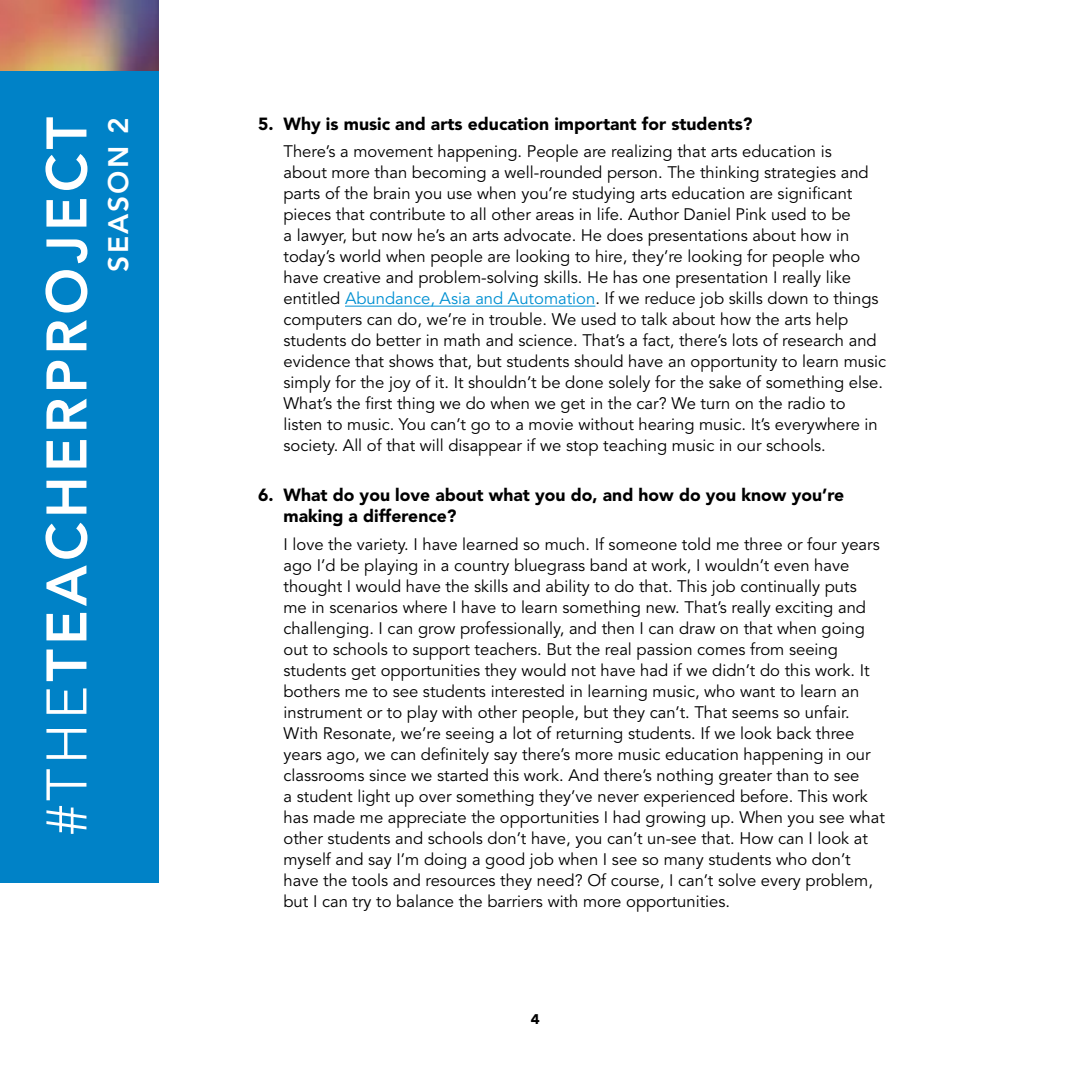
<style>
.page{position:relative;width:1071px;height:1071px;background:#fff}
.page>*{position:absolute;margin:0;border:0;box-sizing:border-box;transform-origin:0 0}
.t1{font:800 56.52px "Avenir LT Std";letter-spacing:.075em;color:#fff}
.t2{font:800 28px "Avenir LT Std";letter-spacing:.075em;color:#fff}
.t3{font:900 17.5px/21px "Avenir LT Std";color:#000}
.t4{font:16.62px/21px "Avenir LT Std";color:#000}
.t5{font:700 14px "Avenir Next";color:#000}
.s1{font-weight:300}
.s2{color:#0090d2}
</style>
<div class="page">
<hr style="left:345px;top:306px;width:250px;height:1px;background:#0090d2">
<div style="left:0;top:71px;width:158px;height:812px;background:#0082c7"></div>
<img style="left:0;top:0;width:158px;height:71px">
<h1 class="t1" style="left:33px;top:835px;width:719px;rotate:-90deg"><span class="s1">#THE</span>TEACHERPROJECT</h1>
<h2 class="t2" style="left:102px;top:272px;width:156px;rotate:-90deg">SEASON 2</h2>
<p class="t3" style="left:258px;top:114px;width:496px">5. Why is music and arts education important for students?</p>
<p class="t4" style="left:284px;top:142px;width:604px">There’s a movement happening. People are realizing that arts education is<br>about more than becoming a well-rounded person. The thinking strategies and parts of the brain you use when you’re studying arts education are significant pieces that contribute to all other areas in life. Author Daniel Pink used to be<br>a lawyer, but now he’s an arts advocate. He does presentations about how in today’s world when people are looking to hire, they’re looking for people who have creative and problem-solving skills. He has one presentation I really like entitled <span class="s2">Abundance, Asia and Automation</span>. If we reduce job skills down to things computers can do, we’re in trouble. We used to talk about how the arts help students do better in math and science. That’s a fact, there’s lots of research and evidence that shows that, but students should have an opportunity to learn music simply for the joy of it. It shouldn’t be done solely for the sake of something else.<br>What’s the first thing we do when we get in the car? We turn on the radio to listen to music. You can’t go to a movie without hearing music. It’s everywhere in society. All of that will disappear if we stop teaching music in our schools.</p>
<p class="t3" style="left:284px;top:485px;width:562px;text-indent:-25px">6. What do you love about what you do, and how do you know you’re making a difference?</p>
<p class="t4" style="left:284px;top:534px;width:603px">I love the variety. I have learned so much. If someone told me three or four years ago I’d be playing in a country bluegrass band at work, I wouldn’t even have thought I would have the skills and ability to do that. This job continually puts<br>me in scenarios where I have to learn something new. That’s really exciting and challenging. I can grow professionally, and then I can draw on that when going out to schools to support teachers. But the real passion comes from seeing students get opportunities they would not have had if we didn’t do this work. It bothers me to see students interested in learning music, who want to learn an instrument or to play with other people, but they can’t. That seems so unfair.<br>With Resonate, we’re seeing a lot of returning students. If we look back three years ago, we can definitely say there’s more music education happening in our classrooms since we started this work. And there’s nothing greater than to see<br>a student light up over something they’ve never experienced before. This work has made me appreciate the opportunities I had growing up. When you see what other students and schools don’t have, you can’t un-see that. How can I look at myself and say I’m doing a good job when I see so many students who don’t have the tools and resources they need? Of course, I can’t solve every problem, but I can try to balance the barriers with more opportunities.</p>
<p class="t5" style="left:531px;top:1007px;width:11px">4</p>
</div>
